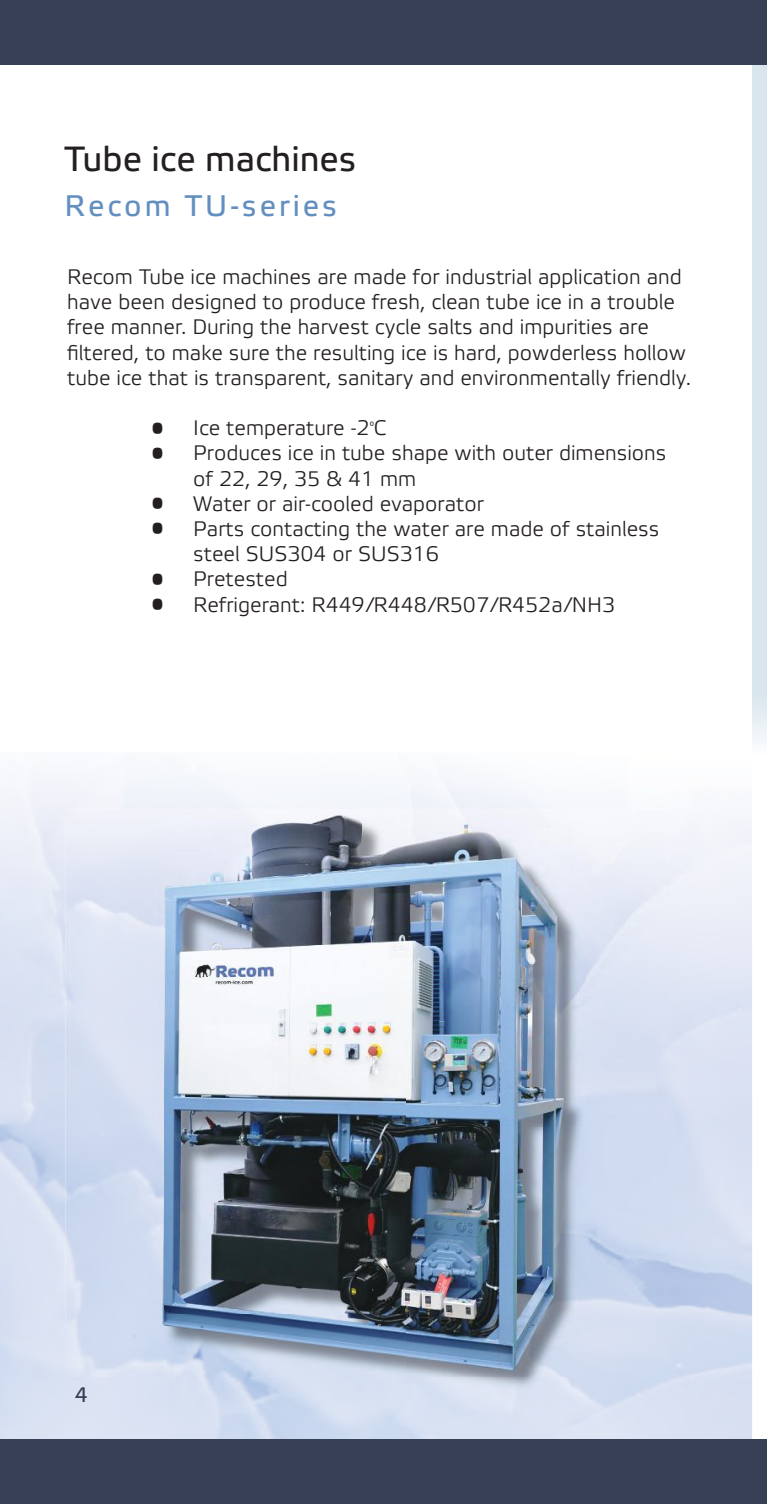
<style>
.page{position:relative;width:767px;height:1504px;background:#fff}
.page>*{position:absolute;margin:0;border:0;box-sizing:border-box;transform-origin:0 0}
.t1{font:35px "Etelka Text Pro";color:#241f1f}
.t2{font:29.75px "Etelka Text Pro";letter-spacing:.1em;color:#628fc0}
.t3{font:21px/25.2px "Etelka Light Pro";color:#241f1f}
.t4{font:21px "Etelka Text Pro";color:#374054}
</style>
<div class="page">
<div style="left:752px;top:0;width:14px;height:752px;background:#dae6ed"></div>
<div style="left:0;top:0;width:766px;height:64px;background:#374054"></div>
<div style="left:0;top:1439px;width:766px;height:64px;background:#374054"></div>
<img style="left:165px;top:865px;width:420px;height:525px">
<img style="left:65px;top:808px;width:121px;height:511px">
<img style="left:185px;top:808px;width:483px;height:57px">
<img style="left:65px;top:1319px;width:100px;height:57px">
<h1 class="t1" style="left:64px;top:140px;width:293px">Tube ice machines</h1>
<h2 class="t2" style="left:64px;top:190px;width:274px">Recom TU-series</h2>
<p class="t3" style="left:67px;top:265px;width:625px">Recom Tube ice machines are made for industrial application and have been designed to produce fresh, clean tube ice in a trouble free manner. During the harvest cycle salts and impurities are filtered, to make sure the resulting ice is hard, powderless hollow tube ice that is transparent, sanitary and environmentally friendly.</p>
<p class="t3" style="left:193px;top:416px;width:474px">Ice temperature -2<sup>°</sup>C<br>Produces ice in tube shape with outer dimensions of 22, 29, 35 &amp; 41 mm<br>Water or air-cooled evaporator<br>Parts contacting the water are made of stainless steel SUS304 or SUS316<br>Pretested<br>Refrigerant: R449/R448/R507/R452a/NH3</p>
<p class="t3" style="left:151px;top:416px;width:14px">• •</p>
<p class="t3" style="left:151px;top:491px;width:14px">• •</p>
<p class="t3" style="left:151px;top:567px;width:14px">• •</p>
<p class="t4" style="left:75px;top:1383px;width:14px">4</p>
</div>
